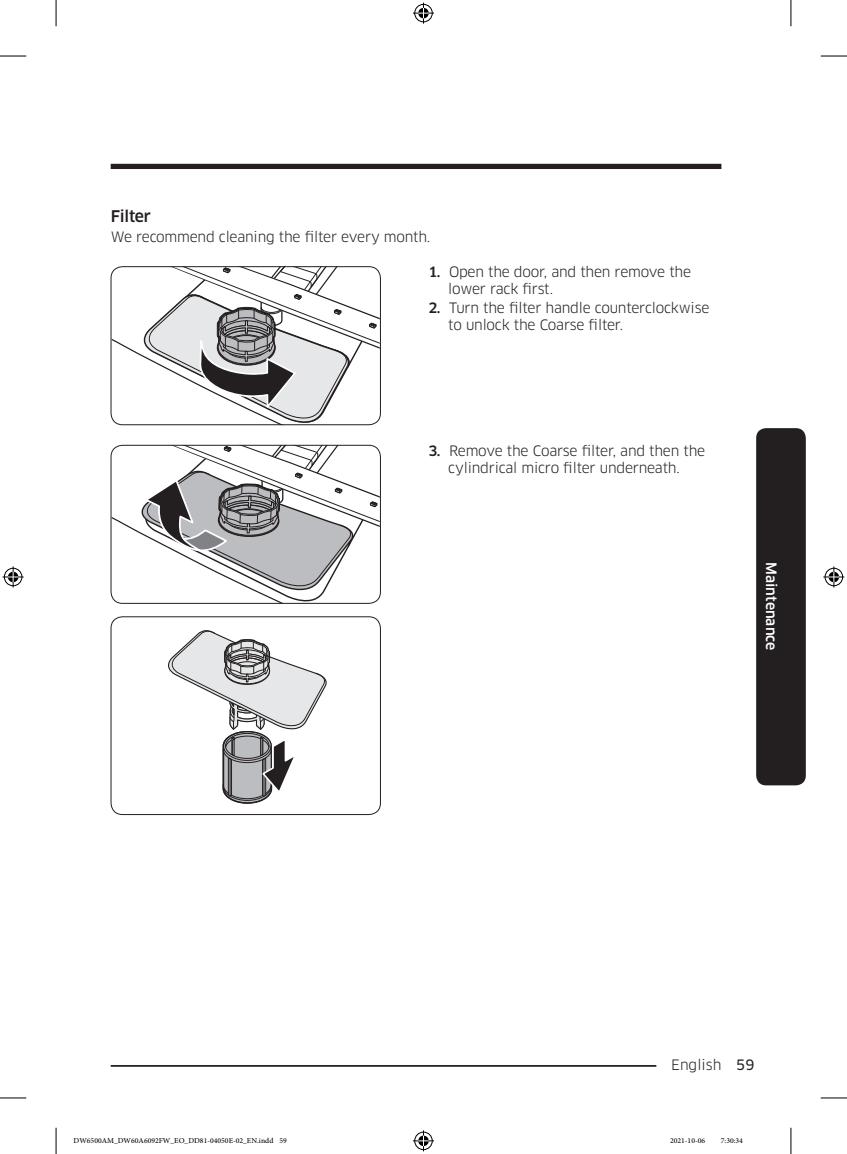
<style>
.page{position:relative;width:847px;height:1154px;background:#fff}
.page>*{position:absolute;margin:0;border:0;box-sizing:border-box;transform-origin:0 0}
.t1{font:500 15.75px "Samsung Clan Pro";letter-spacing:-.015em;color:#231f20}
.t2{font:14px/16.8px "Samsung Clan Pro";letter-spacing:-.015em;color:#231f20}
.t3{font:500 14px "Samsung Clan Pro";color:#fff}
.t4{font:10.5px "Adobe Arabic";color:#000}
.s1{font-weight:500}
.s2{font-family:"Samsung Clan Pro News"}
</style>
<div class="page">
<hr style="left:111px;top:1065px;width:610px;height:2px;background:#231f20">
<div style="left:656px;top:1055px;width:80px;height:17px;background:#fff"></div>
<div style="left:755px;top:428px;width:50px;height:357px;background:#231f20;border-radius:10px"></div>
<div style="left:111px;top:164px;width:610px;height:5px;background:#231f20"></div>
<svg style="left:112px;top:266px;width:267px;height:159px"></svg>
<div style="left:111px;top:266px;width:269px;height:159px;border:1px solid #231f20;border-radius:12px"></div>
<svg style="left:112px;top:445px;width:267px;height:159px"></svg>
<div style="left:111px;top:445px;width:269px;height:159px;border:1px solid #231f20;border-radius:12px"></div>
<svg style="left:168px;top:630px;width:159px;height:174px"></svg>
<div style="left:111px;top:616px;width:269px;height:199px;border:1px solid #231f20;border-radius:12px"></div>
<svg style="left:0;top:56px;width:26px;height:1px"></svg>
<svg style="left:820px;top:56px;width:26px;height:1px"></svg>
<svg style="left:0;top:1097px;width:26px;height:1px"></svg>
<svg style="left:820px;top:1097px;width:26px;height:1px"></svg>
<svg style="left:56px;top:0;width:1px;height:26px"></svg>
<svg style="left:56px;top:1128px;width:1px;height:26px"></svg>
<svg style="left:790px;top:0;width:1px;height:26px"></svg>
<svg style="left:790px;top:1128px;width:1px;height:26px"></svg>
<svg style="left:413px;top:3px;width:21px;height:21px"></svg>
<svg style="left:413px;top:1130px;width:21px;height:21px"></svg>
<svg style="left:3px;top:566px;width:21px;height:21px"></svg>
<svg style="left:823px;top:566px;width:21px;height:21px"></svg>
<p class="t1" style="left:111px;top:207px;width:42px">Filter</p>
<p class="t2" style="left:111px;top:228px;width:321px">We recommend cleaning the filter every month.</p>
<p class="t2" style="left:448px;top:264px;width:244px;text-indent:-20px"><span class="s1">1.</span> Open the door, and then remove the lower rack first.</p>
<p class="t2" style="left:448px;top:300px;width:262px;text-indent:-20px"><span class="s1">2.</span> Turn the filter handle counterclockwise to unlock the Coarse filter.</p>
<p class="t2" style="left:428px;top:442px;width:278px;text-align:center"><span class="s1">3.</span> Remove the Coarse filter, and then the cylindrical micro filter underneath.</p>
<p class="t3" style="left:779px;top:562px;width:90px;rotate:90deg">Maintenance</p>
<p class="t2" style="left:671px;top:1056px;width:85px">English <span class="s2">59</span></p>
<p class="t4" style="left:74px;top:1133px;width:215px">DW6500AM_DW60A6092FW_EO_DD81-04050E-02_EN.indd 59</p>
<p class="t4" style="left:669px;top:1133px;width:37px">2021-10-06</p>
<p class="t4" style="left:720px;top:1133px;width:24px">7:30:34</p>
</div>
